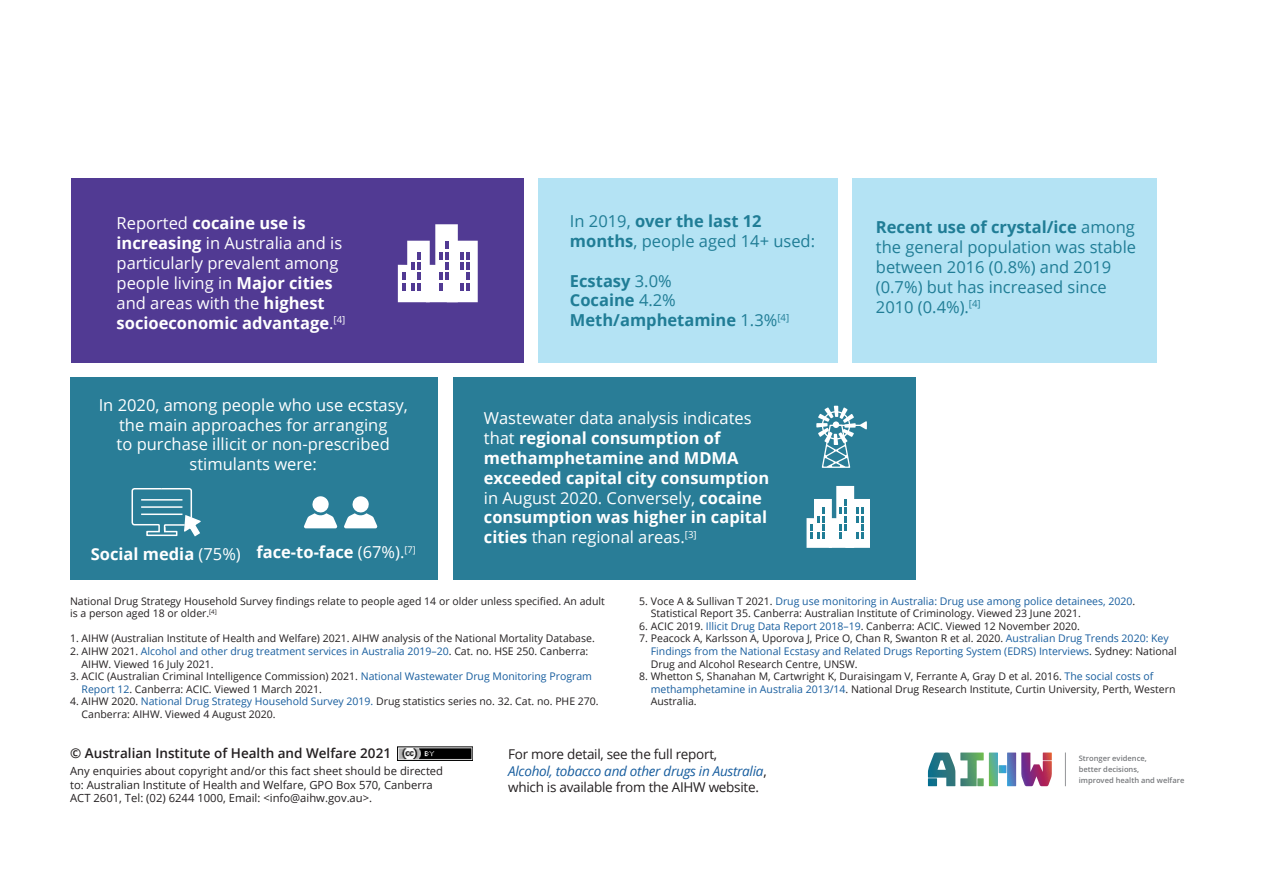
<style>
.page{position:relative;width:1263px;height:893px;background:#fff}
.page>*{position:absolute;margin:0;border:0;box-sizing:border-box;transform-origin:0 0}
.t1{font:16.5px/19.8px "Open Sans";color:#fff;text-align:center}
.t2{font:700 16.5px/19.8px "Open Sans";color:#fff}
.t3{font:16.5px/19.8px "Open Sans";color:#207d96}
.t4{font:700 16.5px "Open Sans";color:#207d96}
.t5{font:13.5px/16.2px "Open Sans";letter-spacing:-.02em;color:#231f20}
.t6{font:600 13.5px "Open Sans";color:#231f20}
.t7{font:11.25px/13.5px "Open Sans";color:#231f20}
.t8{font:10.5px/12.6px "Open Sans";color:#231f20}
.t9{font:600 7.5px/10.8px "Open Sans";color:#76787b}
.s1{font-weight:700}
.s2{font-weight:400}
.s3{color:#175d9e}
.s4{font-style:italic;color:#175d9e}
</style>
<div class="page">
<div style="left:538px;top:178px;width:300px;height:185px;background:#b4e3f4"></div>
<div style="left:71px;top:377px;width:367px;height:203px;background:#297d97"></div>
<svg style="left:304px;top:496px;width:33px;height:32px"></svg>
<svg style="left:344px;top:496px;width:34px;height:32px"></svg>
<svg style="left:131px;top:488px;width:70px;height:49px"></svg>
<div style="left:454px;top:377px;width:462px;height:203px;background:#297d97"></div>
<svg style="left:806px;top:486px;width:64px;height:62px"></svg>
<svg style="left:816px;top:406px;width:51px;height:62px"></svg>
<div style="left:833px;top:421px;width:6px;height:7px;background:#fff;border-radius:50%"></div>
<div style="left:852px;top:178px;width:305px;height:185px;background:#b4e3f4"></div>
<div style="left:71px;top:178px;width:452px;height:185px;background:#513a93"></div>
<svg style="left:398px;top:224px;width:80px;height:78px"></svg>
<img style="left:397px;top:746px;width:76px;height:14px">
<svg style="left:928px;top:752px;width:124px;height:34px"></svg>
<hr style="left:1065px;top:752px;width:1px;height:34px;background:#939598">
<p class="t1" style="left:117px;top:213px;width:230px;text-align:left">Reported <span class="s1">cocaine use is increasing</span> in Australia and is particularly prevalent among people living in <span class="s1">Major cities </span>and areas with the <span class="s1">highest socioeconomic advantage</span>.<sup>[4]</sup></p>
<p class="t1" style="left:99px;top:394px;width:311px">In 2020, among people who use ecstasy, the main approaches for arranging<br>to purchase illicit or non-prescribed stimulants were:</p>
<p class="t2" style="left:91px;top:544px;width:152px">Social media <span class="s2">(75%)</span></p>
<p class="t2" style="left:256px;top:542px;width:161px">face-to-face <span class="s2">(67%).</span><sup>[7]</sup></p>
<p class="t3" style="left:570px;top:211px;width:247px">In 2019, <span class="s1">over the last 12 months</span>, people aged 14+ used:</p>
<p class="t4" style="left:570px;top:269px;width:103px">Ecstasy <span class="s2">3.0%</span></p>
<p class="t4" style="left:570px;top:289px;width:107px">Cocaine <span class="s2">4.2%</span></p>
<p class="t4" style="left:570px;top:309px;width:221px">Meth/amphetamine <span class="s2">1.3%</span><sup>[4]</sup></p>
<p class="t2" style="left:484px;top:408px;width:287px"><span class="s2">Wastewater data analysis indicates that</span> regional consumption of methamphetamine and MDMA exceeded capital city consumption <span class="s2">in August 2020. Conversely,</span> cocaine consumption was higher in capital cities <span class="s2">than regional areas.</span><sup>[3]</sup></p>
<p class="t3" style="left:876px;top:217px;width:262px"><span class="s1">Recent use of crystal/ice</span> among the general population was stable between 2016 (0.8%) and 2019 (0.7%) but has increased since</p>
<p class="t3" style="left:876px;top:296px;width:106px">2010 (0.4%).<sup>[4]</sup></p>
<p class="t8" style="left:70px;top:594px;width:536px">National Drug Strategy Household Survey findings relate to people aged 14 or older unless specified. An adult</p>
<p class="t8" style="left:70px;top:607px;width:148px">is a person aged 18 or older.<sup>[4]</sup></p>
<p class="t8" style="left:70px;top:632px;width:526px">1. AIHW (Australian Institute of Health and Welfare) 2021. AIHW analysis of the National Mortality Database.</p>
<p class="t8" style="left:82px;top:645px;width:508px;text-indent:-12px">2. AIHW 2021. <span class="s3">Alcohol and other drug treatment services in Australia 2019–20</span>. Cat. no. HSE 250. Canberra:<br>AIHW. Viewed 16 July 2021.</p>
<p class="t8" style="left:82px;top:670px;width:512px;text-indent:-12px">3. ACIC (Australian Criminal Intelligence Commission) 2021. <span class="s3">National Wastewater Drug Monitoring Program<br>Report 12</span>. Canberra: ACIC. Viewed 1 March 2021.</p>
<p class="t8" style="left:82px;top:695px;width:519px;text-indent:-12px">4. AIHW 2020. <span class="s3">National Drug Strategy Household Survey 2019.</span> Drug statistics series no. 32. Cat. no. PHE 270.<br>Canberra: AIHW. Viewed 4 August 2020.</p>
<p class="t8" style="left:651px;top:594px;width:486px;text-indent:-12px">5. Voce A &amp; Sullivan T 2021. <span class="s3">Drug use monitoring in Australia: Drug use among police detainees, 2020</span>.<br>Statistical Report 35. Canberra: Australian Institute of Criminology. Viewed 23 June 2021.</p>
<p class="t8" style="left:639px;top:619px;width:442px">6. ACIC 2019. <span class="s3">Illicit Drug Data Report 2018–19</span>. Canberra: ACIC. Viewed 12 November 2020.</p>
<p class="t8" style="left:651px;top:632px;width:527px;text-indent:-12px">7. Peacock A, Karlsson A, Uporova J, Price O, Chan R, Swanton R et al. 2020. <span class="s3">Australian Drug Trends 2020: Key<br>Findings from the National Ecstasy and Related Drugs Reporting System (EDRS) Interviews</span>. Sydney: National<br>Drug and Alcohol Research Centre, UNSW.</p>
<p class="t8" style="left:651px;top:670px;width:526px;text-indent:-12px">8. Whetton S, Shanahan M, Cartwright K, Duraisingam V, Ferrante A, Gray D et al. 2016. <span class="s3">The social costs of methamphetamine in Australia 2013/14</span>. National Drug Research Institute, Curtin University, Perth, Western<br>Australia.</p>
<p class="t6" style="left:70px;top:743px;width:322px">© Australian Institute of Health and Welfare 2021</p>
<p class="t7" style="left:70px;top:764px;width:374px">Any enquiries about copyright and/or this fact sheet should be directed to: Australian Institute of Health and Welfare, GPO Box 570, Canberra<br>ACT 2601, Tel: (02) 6244 1000, Email: &lt;info@aihw.gov.au&gt;.</p>
<p class="t9" style="left:1079px;top:753px;width:107px">Stronger evidence,<br>better decisions,<br>improved health and welfare</p>
<p class="t5" style="left:508px;top:746px;width:260px">For more detail, see the full report,<br><span class="s4">Alcohol, tobacco and other drugs in Australia</span>, which is available from the AIHW website.</p>
</div>
